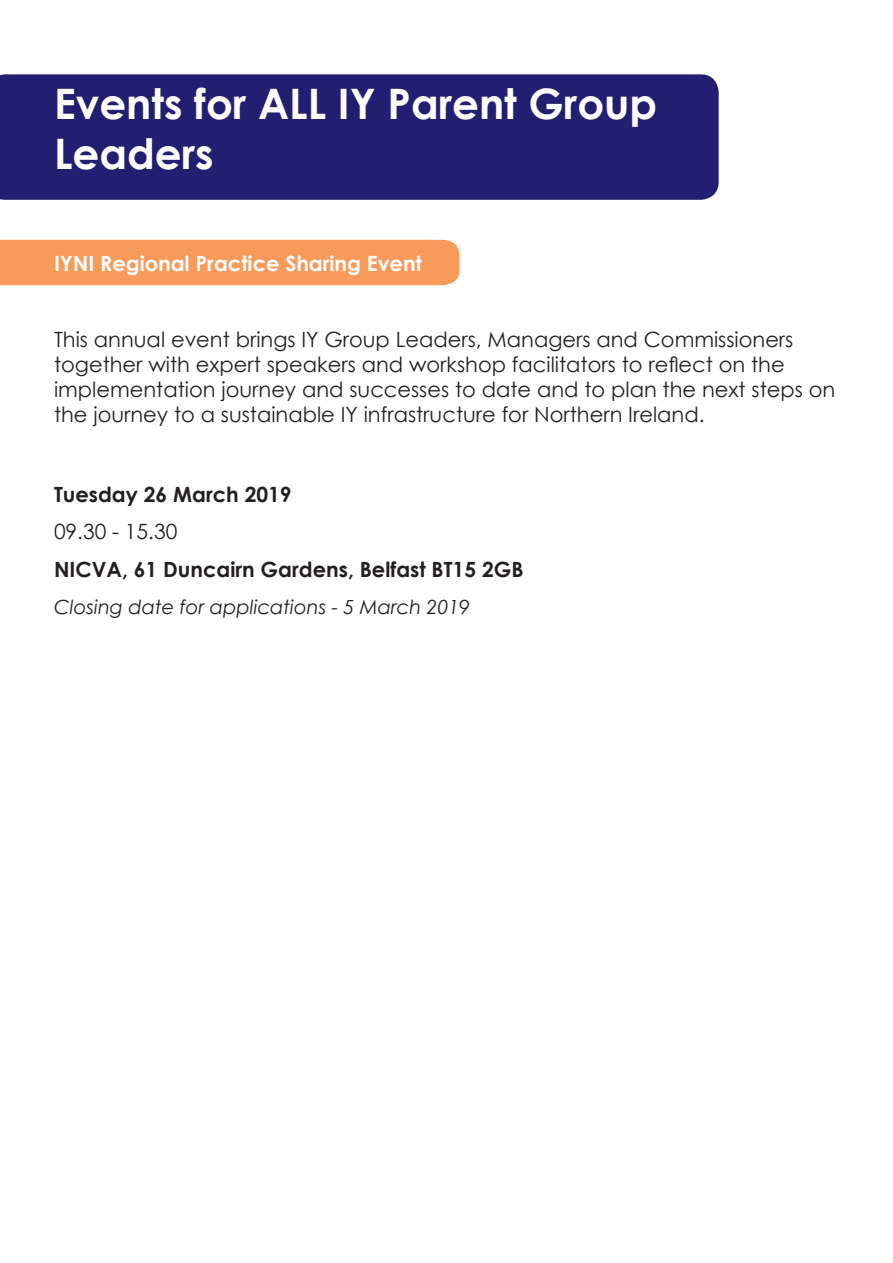
<style>
.page{position:relative;width:893px;height:1263px;background:#fff}
.page>*{position:absolute;margin:0;border:0;box-sizing:border-box;transform-origin:0 0}
.t1{font:700 42px/50.4px "Century Gothic";color:#fff}
.t2{font:21px/25.2px "Century Gothic";color:#231f20}
.t3{font:700 21px "Century Gothic";color:#231f20}
.t4{font:700 21px "Century Gothic";color:#fff}
.t5{font:italic 19.5px "Century Gothic";color:#231f20}
</style>
<div class="page">
<div style="left:0;top:240px;width:459px;height:45px;background:#f89a5a"></div>
<div style="left:0;top:74px;width:719px;height:126px;background:#221e72"></div>
<p class="t1" style="left:54px;top:76px;width:605px">Events for ALL IY Parent Group<br>Leaders</p>
<p class="t4" style="left:54px;top:247px;width:369px">IYNI Regional Practice Sharing Event</p>
<p class="t2" style="left:54px;top:326px;width:741px">This annual event brings IY Group Leaders, Managers and Commissioners together with expert speakers and workshop facilitators to reflect on the</p>
<p class="t2" style="left:54px;top:376px;width:783px">implementation journey and successes to date and to plan the next steps on the journey to a sustainable IY infrastructure for Northern Ireland.</p>
<p class="t3" style="left:54px;top:478px;width:239px">Tuesday 26 March 2019</p>
<p class="t2" style="left:54px;top:519px;width:125px">09.30 - 15.30</p>
<p class="t3" style="left:54px;top:553px;width:471px">NICVA, 61 Duncairn Gardens, Belfast BT15 2GB</p>
<p class="t5" style="left:54px;top:594px;width:418px">Closing date for applications - 5 March 2019</p>
</div>
